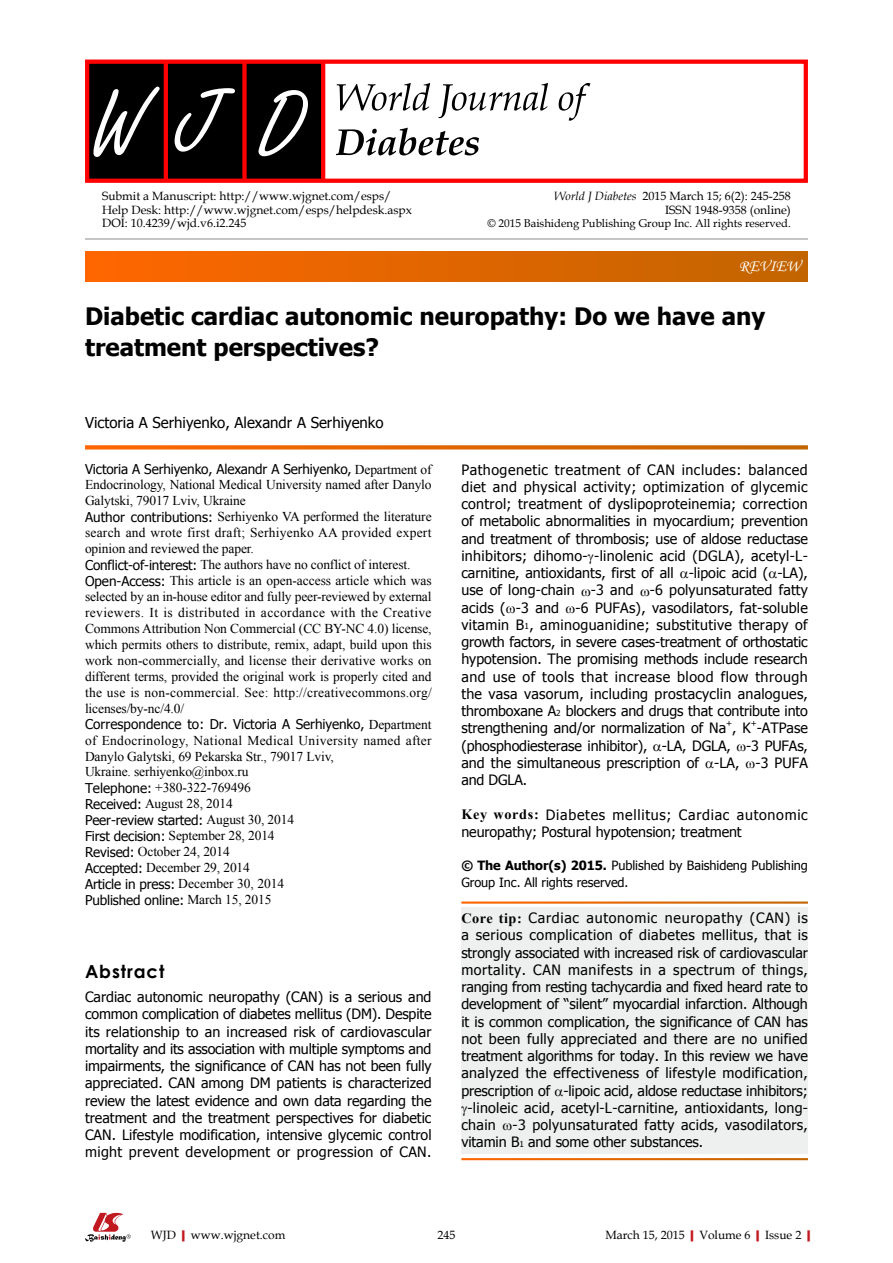
<style>
.page{position:relative;width:893px;height:1263px;background:#fff}
.page>*{position:absolute;margin:0;border:0;box-sizing:border-box;transform-origin:0 0}
.t1{font:700 24px/31.5px "Tahoma";color:#000}
.t2{font:700 18px "Century Gothic";letter-spacing:.05em;color:#000}
.t3{font:16.5px "Monotype Corsiva";color:#fff}
.t4{font:15px "Tahoma";color:#000}
.t5{font:14.25px/17.2px "Tahoma";color:#000;text-align:justify}
.t6{font:14.25px "Tahoma";letter-spacing:.02em;color:#000}
.t7{font:14.25px "Tahoma";letter-spacing:.025em;color:#000}
.t8{font:14.25px "Tahoma";letter-spacing:.03em;color:#000}
.t9{font:14.25px "Tahoma";letter-spacing:.04em;color:#000}
.t10{font:14.25px "Tahoma";letter-spacing:.05em;color:#000}
.t11{font:13.5px/15.9px "Times New Roman";letter-spacing:-.01em;color:#000}
.t12{font:12.75px/17.2px "Tahoma";letter-spacing:-.005em;color:#000}
.t13{font:12px/13.5px "Book Antiqua";color:#000}
.t14{font:11.25px "Book Antiqua";color:#000}
.t15{font:8.25px "Tahoma";color:#000}
.s1{font-style:italic}
.s2{font-family:"Tahoma"}
.s3{font-size:8.25px}
.s4{font-family:"Times New Roman";font-weight:700}
.s5{font-weight:700}
.s6{font-weight:700;color:#c01920}
</style>
<div class="page">
<div style="left:461px;top:907px;width:347px;height:247px;background:#eeefef"></div>
<div style="left:85px;top:252px;width:723px;height:29px;background:linear-gradient(to right,#f60,#c16500)"></div>
<hr style="left:85px;top:239px;width:723px;height:1px;background:#898989">
<svg style="left:85px;top:445px;width:723px;height:4px;background:#e26f11"></svg>
<svg style="left:85px;top:1213px;width:46px;height:29px"></svg>
<div style="left:87px;top:61px;width:236px;height:121px;background:#000"></div>
<hr style="left:164px;top:61px;width:4px;height:121px;background:#f00">
<div style="left:242px;top:61px;width:5px;height:121px;background:#f00"></div>
<hr style="left:321px;top:61px;width:4px;height:121px;background:#f00">
<div style="left:85px;top:60px;width:723px;height:123px;border:4px solid #f00"></div>
<svg style="left:258px;top:90px;width:50px;height:66px"></svg>
<svg style="left:175px;top:88px;width:60px;height:64px"></svg>
<svg style="left:93px;top:87px;width:67px;height:70px"></svg>
<svg style="left:337px;top:83px;width:253px;height:38px"></svg>
<svg style="left:336px;top:128px;width:143px;height:27px"></svg>
<p class="t13" style="left:102px;top:189px;width:311px">Submit a Manuscript: http://www.wjgnet.com/esps/<br>Help Desk: http://www.wjgnet.com/esps/helpdesk.aspx<br>DOI: 10.4239/wjd.v6.i2.245</p>
<p class="t13" style="left:554px;top:189px;width:238px;text-align:right"><span class="s1">World J Diabetes</span> 2015 March 15; 6(2): 245-258<br>ISSN 1948-9358 (online)</p>
<p class="t14" style="left:487px;top:215px;width:305px">© 2015 Baishideng Publishing Group Inc. All rights reserved.</p>
<p class="t3" style="left:739px;top:256px;width:63px">REVIEW</p>
<p class="t1" style="left:85px;top:299px;width:682px">Diabetic cardiac autonomic neuropathy: Do we have any treatment perspectives?</p>
<p class="t4" style="left:85px;top:413px;width:300px">Victoria A Serhiyenko, Alexandr A Serhiyenko</p>
<p class="t11" style="left:85px;top:461px;width:348px"><span class="s2">Victoria A Serhiyenko, Alexandr A Serhiyenko,</span> Department of Endocrinology, National Medical University named after Danylo Galytski, 79017 Lviv, Ukraine<br><span class="s2">Author contributions:</span> Serhiyenko VA performed the literature search and wrote first draft; Serhiyenko AA provided expert opinion and reviewed the paper.<br><span class="s2">Conflict-of-interest:</span> The authors have no conflict of interest.<br><span class="s2">Open-Access:</span> This article is an open-access article which was selected by an in-house editor and fully peer-reviewed by external reviewers. It is distributed in accordance with the Creative Commons Attribution Non Commercial (CC BY-NC 4.0) license, which permits others to distribute, remix, adapt, build upon this work non-commercially, and license their derivative works on different terms, provided the original work is properly cited and the use is non-commercial. See: http://creativecommons.org/ licenses/by-nc/4.0/<br><span class="s2">Correspondence to: Dr. Victoria A Serhiyenko,</span> Department of Endocrinology, National Medical University named after Danylo Galytski, 69 Pekarska Str., 79017 Lviv,<br>Ukraine. serhiyenko@inbox.ru<br><span class="s2">Telephone:</span> +380-322-769496<br><span class="s2">Received:</span> August 28, 2014<br><span class="s2">Peer-review started:</span> August 30, 2014<br><span class="s2">First decision:</span> September 28, 2014<br><span class="s2">Revised:</span> October 24, 2014<br><span class="s2">Accepted:</span> December 29, 2014<br><span class="s2">Article in press:</span> December 30, 2014<br><span class="s2">Published online:</span> March 15, 2015</p>
<p class="t2" style="left:85px;top:958px;width:81px">Abstract</p>
<p class="t5" style="left:85px;top:988px;width:348px">Cardiac autonomic neuropathy (CAN) is a serious and common complication of diabetes mellitus (DM). Despite its relationship to an increased risk of cardiovascular mortality and its association with multiple symptoms and impairments, the significance of CAN has not been fully appreciated. CAN among DM patients is characterized review the latest evidence and own data regarding the treatment and the treatment perspectives for diabetic CAN. Lifestyle modification, intensive glycemic control might prevent development or progression of CAN.</p>
<p class="t5" style="left:461px;top:460px;width:348px">Pathogenetic treatment of CAN includes: balanced diet and physical activity; optimization of glycemic control; treatment of dyslipoproteinemia; correction of metabolic abnormalities in myocardium; prevention and treatment of thrombosis; use of aldose reductase inhibitors; dihomo- -linolenic acid (DGLA), acetyl-L&shy;carnitine, antioxidants, first of all -lipoic acid ( -LA), use of long-chain -3 and -6 polyunsaturated fatty acids ( -3 and -6 PUFAs), vasodilators, fat-soluble vitamin B<span class="s3">1</span>, aminoguanidine; substitutive therapy of growth factors, in severe cases-treatment of orthostatic hypotension. The promising methods include research and use of tools that increase blood flow through the vasa vasorum, including prostacyclin analogues, thromboxane A<span class="s3">2</span> blockers and drugs that contribute into strengthening and/or normalization of Na , K -ATPase</p>
<p class="t15" style="left:726px;top:718px;width:8px">+</p>
<p class="t15" style="left:751px;top:718px;width:8px">+</p>
<p class="t5" style="left:461px;top:736px;width:348px">(phosphodiesterase inhibitor), -LA, DGLA, -3 PUFAs, and the simultaneous prescription of -LA, -3 PUFA and DGLA.</p>
<p class="t5" style="left:461px;top:805px;width:348px"><span class="s4">Key words:</span> Diabetes mellitus; Cardiac autonomic neuropathy; Postural hypotension; treatment</p>
<p class="t12" style="left:461px;top:856px;width:348px"><span class="s5">© The Author(s) 2015.</span> Published by Baishideng Publishing<br>Group Inc. All rights reserved.</p>
<p class="t10" style="left:461px;top:908px;width:348px"><span class="s4">Core tip:</span> Cardiac autonomic neuropathy (CAN) is</p>
<p class="t8" style="left:461px;top:926px;width:348px">a serious complication of diabetes mellitus, that is</p>
<p class="t5" style="left:461px;top:943px;width:348px">strongly associated with increased risk of cardiovascular</p>
<p class="t9" style="left:461px;top:960px;width:348px">mortality. CAN manifests in a spectrum of things,</p>
<p class="t5" style="left:461px;top:978px;width:348px">ranging from resting tachycardia and fixed heard rate to</p>
<p class="t5" style="left:461px;top:995px;width:348px">development of “silent” myocardial infarction. Although</p>
<p class="t5" style="left:461px;top:1012px;width:348px">it is common complication, the significance of CAN has</p>
<p class="t6" style="left:461px;top:1029px;width:348px">not been fully appreciated and there are no unified</p>
<p class="t5" style="left:461px;top:1047px;width:348px">treatment algorithms for today. In this review we have</p>
<p class="t7" style="left:461px;top:1064px;width:348px">analyzed the effectiveness of lifestyle modification,</p>
<p class="t5" style="left:461px;top:1081px;width:348px">prescription of -lipoic acid, aldose reductase inhibitors;</p>
<p class="t6" style="left:467px;top:1098px;width:342px">-linoleic acid, acetyl-L-carnitine, antioxidants, long-</p>
<p class="t7" style="left:461px;top:1115px;width:348px">chain -3 polyunsaturated fatty acids, vasodilators,</p>
<p class="t5" style="left:461px;top:1133px;width:243px">vitamin B<span class="s3">1</span> and some other substances.</p>
<p class="t13" style="left:151px;top:1227px;width:136px">WJD<span class="s6">|</span>www.wjgnet.com</p>
<p class="t13" style="left:437px;top:1227px;width:19px">245</p>
<p class="t13" style="left:605px;top:1227px;width:212px">March 15, 2015<span class="s6">|</span>Volume 6<span class="s6">|</span>Issue 2<span class="s6">|</span></p>
</div>
